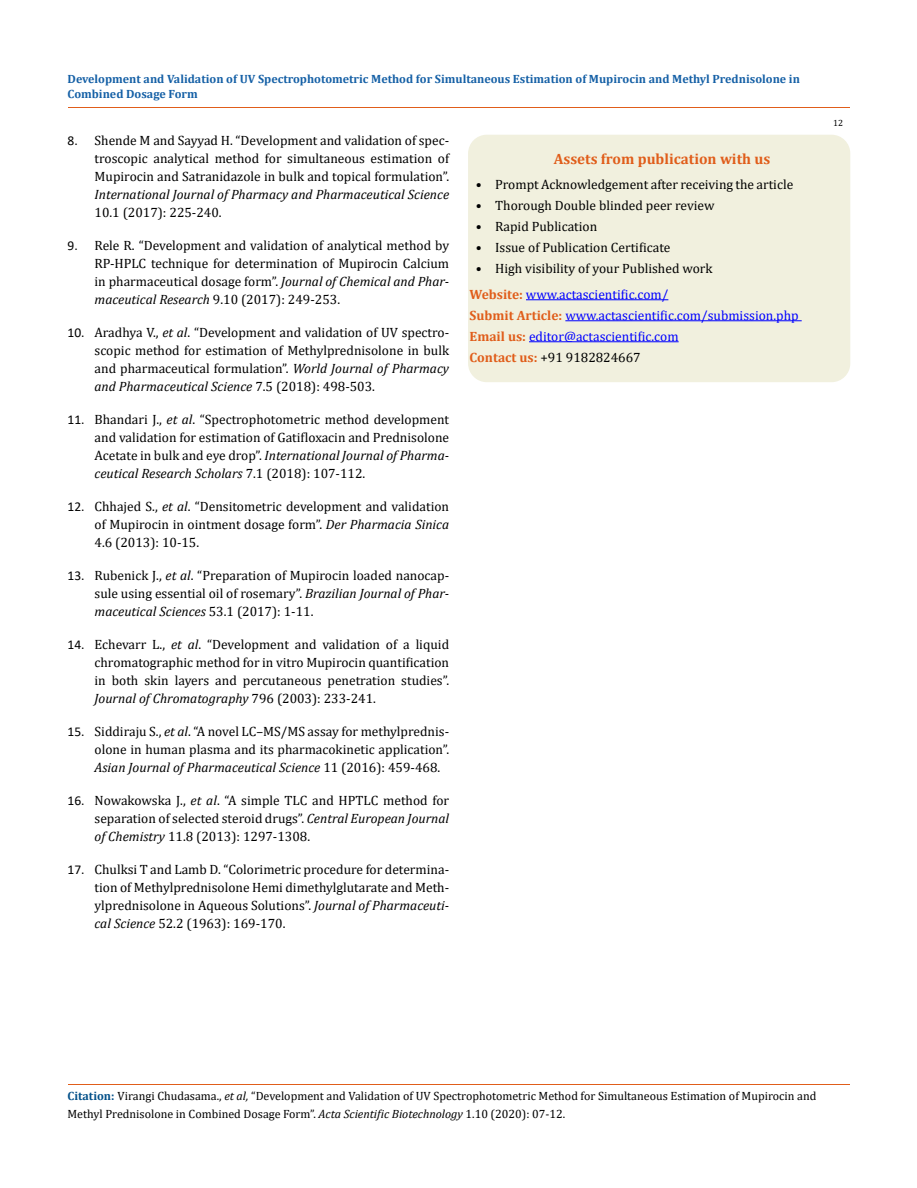
<style>
.page{position:relative;width:917px;height:1188px;background:#fff}
.page>*{position:absolute;margin:0;border:0;box-sizing:border-box;transform-origin:0 0}
.t1{font:700 15px "Cambria";color:#e05d1a}
.t2{font:13.5px/18px "Cambria";color:#000;text-align:justify}
.t3{font:13.5px/21px "Cambria";color:#00f}
.t4{font:italic 13.5px "Cambria";color:#000}
.t5{font:12px/18px "Cambria";color:#000}
.t6{font:700 12px/15px "Cambria";color:#1560a6}
.t7{font:9px "Cambria";color:#000}
.s1{font-family:"Calibri"}
.s2{font-style:italic}
.s3{font-weight:700;color:#e05d1a}
.s4{color:#000}
.s5{font-weight:700;color:#035089}
</style>
<div class="page">
<div style="left:469px;top:135px;width:380px;height:246px;background:#f1f0de;border-radius:18px"></div>
<div style="left:468px;top:135px;width:382px;height:247px;border:2px solid #f1f0de;border-radius:18px"></div>
<hr style="left:526px;top:299px;width:142px;height:1px;background:#00f">
<hr style="left:565px;top:320px;width:236px;height:1px;background:#00f">
<hr style="left:529px;top:341px;width:149px;height:1px;background:#00f">
<hr style="left:68px;top:108px;width:781px;height:1px;background:#e05d1a">
<hr style="left:68px;top:1084px;width:781px;height:1px;background:#e05d1a">
<p class="t6" style="left:68px;top:71px;width:734px">Development and Validation of UV Spectrophotometric Method for Simultaneous Estimation of Mupirocin and Methyl Prednisolone in<br>Combined Dosage Form</p>
<p class="t2" style="left:94px;top:132px;width:356px;text-indent:-27px"><span class="s1">8.</span> Shende M and Sayyad H. “Development and validation of spec&shy;troscopic analytical method for simultaneous estimation of Mupirocin and Satranidazole in bulk and topical formulation”.</p>
<p class="t4" style="left:94px;top:185px;width:356px">International Journal of Pharmacy and Pharmaceutical Science</p>
<p class="t2" style="left:94px;top:204px;width:129px">10.1 (2017): 225-240.</p>
<p class="t2" style="left:94px;top:237px;width:356px;text-indent:-27px"><span class="s1">9.</span> Rele R. “Development and validation of analytical method by RP-HPLC technique for determination of Mupirocin Calcium in pharmaceutical dosage form”. <span class="s2">Journal of Chemical and Phar&shy;maceutical Research</span> 9.10 (2017): 249-253.</p>
<p class="t2" style="left:94px;top:324px;width:356px;text-indent:-27px"><span class="s1">10.</span> Aradhya V., <span class="s2">et al</span>. “Development and validation of UV spectro&shy;scopic method for estimation of Methylprednisolone in bulk and pharmaceutical formulation”. <span class="s2">World Journal of Pharmacy and Pharmaceutical Science</span> 7.5 (2018): 498-503.</p>
<p class="t2" style="left:95px;top:411px;width:356px;text-indent:-27px"><span class="s1">11.</span> Bhandari J., <span class="s2">et al</span>. “Spectrophotometric method development and validation for estimation of Gatifloxacin and Prednisolone Acetate in bulk and eye drop”. <span class="s2">International Journal of Pharma&shy;ceutical Research Scholars</span> 7.1 (2018): 107-112.</p>
<p class="t2" style="left:95px;top:498px;width:356px;text-indent:-27px"><span class="s1">12.</span> Chhajed S., <span class="s2">et al</span>. “Densitometric development and validation of Mupirocin in ointment dosage form”. <span class="s2">Der Pharmacia Sinica </span>4.6 (2013): 10-15.</p>
<p class="t2" style="left:94px;top:567px;width:356px;text-indent:-27px"><span class="s1">13.</span> Rubenick J., <span class="s2">et al</span>. “Preparation of Mupirocin loaded nanocap&shy;sule using essential oil of rosemary”. <span class="s2">Brazilian Journal of Phar&shy;maceutical Sciences</span> 53.1 (2017): 1-11.</p>
<p class="t2" style="left:94px;top:636px;width:356px;text-indent:-27px"><span class="s1">14.</span> Echevarr L., <span class="s2">et al</span>. “Development and validation of a liquid chromatographic method for in vitro Mupirocin quantification in both skin layers and percutaneous penetration studies”.<br><span class="s2">Journal of Chromatography</span> 796 (2003): 233-241.</p>
<p class="t2" style="left:94px;top:723px;width:356px;text-indent:-27px"><span class="s1">15.</span> Siddiraju S., <span class="s2">et al</span>. “A novel LC–MS/MS assay for methylprednis&shy;olone in human plasma and its pharmacokinetic application”.<br><span class="s2">Asian Journal of Pharmaceutical Science</span> 11 (2016): 459-468.</p>
<p class="t2" style="left:94px;top:792px;width:356px;text-indent:-27px"><span class="s1">16.</span> Nowakowska J., <span class="s2">et al</span>. “A simple TLC and HPTLC method for separation of selected steroid drugs”. <span class="s2">Central European Journal of Chemistry</span> 11.8 (2013): 1297-1308.</p>
<p class="t2" style="left:94px;top:861px;width:356px;text-indent:-27px"><span class="s1">17.</span> Chulksi T and Lamb D. “Colorimetric procedure for determina&shy;tion of Methylprednisolone Hemi dimethylglutarate and Meth&shy;ylprednisolone in Aqueous Solutions”. <span class="s2">Journal of Pharmaceuti&shy;cal Science</span> 52.2 (1963): 169-170.</p>
<p class="t1" style="left:553px;top:148px;width:218px">Assets from publication with us</p>
<p class="t2" style="left:475px;top:176px;width:319px">• Prompt Acknowledgement after receiving the article</p>
<p class="t2" style="left:475px;top:197px;width:240px">• Thorough Double blinded peer review</p>
<p class="t2" style="left:475px;top:218px;width:123px">• Rapid Publication</p>
<p class="t2" style="left:475px;top:239px;width:196px">• Issue of Publication Certificate</p>
<p class="t2" style="left:475px;top:260px;width:238px">• High visibility of your Published work</p>
<p class="t3" style="left:469px;top:284px;width:330px"><span class="s3">Website:</span> www.actascientific.com/<br><span class="s3">Submit Article:</span> www.actascientific.com/submission.php <span class="s3">Email us:</span> editor@actascientific.com<br><span class="s3">Contact us:</span> <span class="s4">+91 9182824667</span></p>
<p class="t7" style="left:833px;top:118px;width:11px">12</p>
<p class="t5" style="left:68px;top:1087px;width:750px"><span class="s5">Citation:</span> Virangi Chudasama., <span class="s2">et al,</span> “Development and Validation of UV Spectrophotometric Method for Simultaneous Estimation of Mupirocin and<br>Methyl Prednisolone in Combined Dosage Form”. <span class="s2">Acta Scientific Biotechnology</span> 1.10 (2020): 07-12.</p>
</div>
